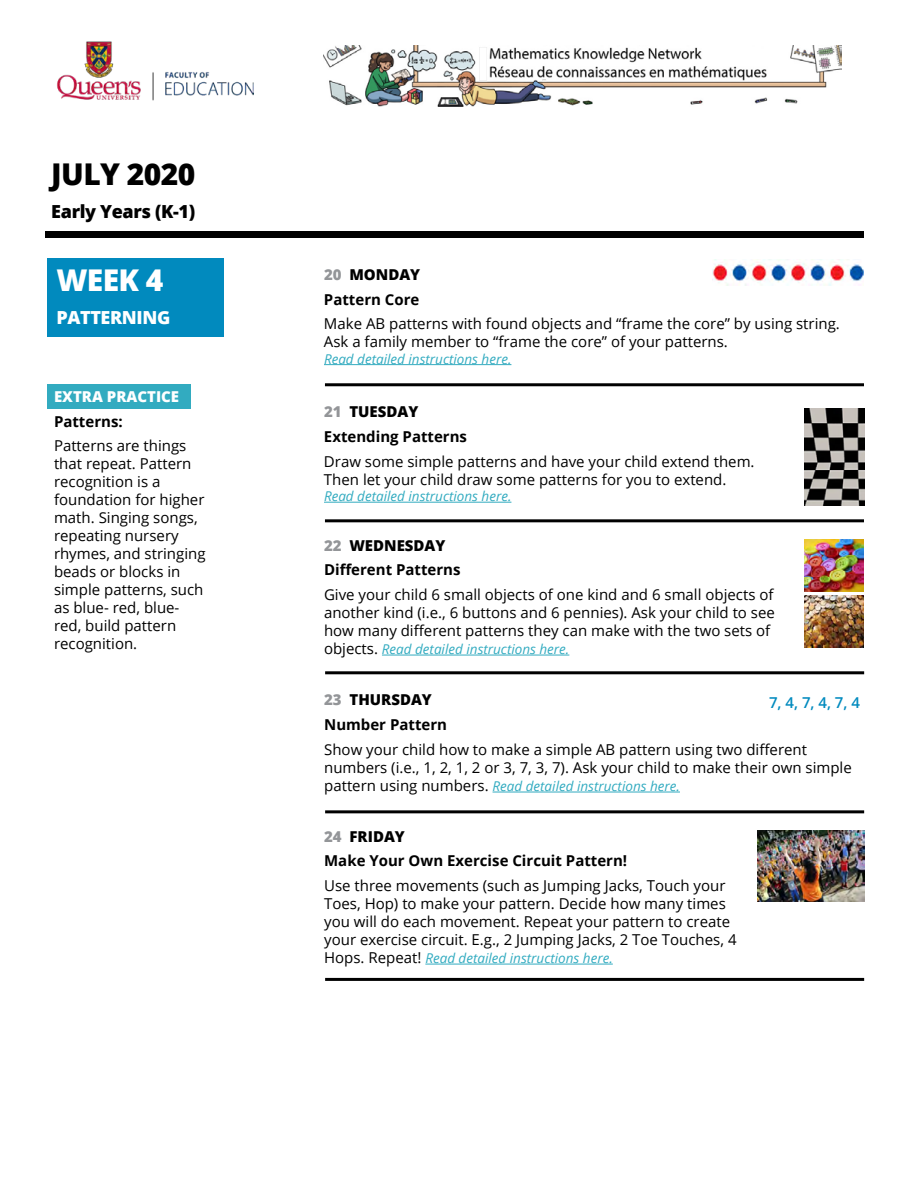
<style>
.page{position:relative;width:918px;height:1188px;background:#fff}
.page>*{position:absolute;margin:0;border:0;box-sizing:border-box;transform-origin:0 0}
.t1{font:800 30px "Open Sans";letter-spacing:-.02em;color:#000}
.t2{font:800 30px "Open Sans";color:#fff}
.t3{font:800 18px "Open Sans";letter-spacing:-.02em;color:#000}
.t4{font:800 18px "Open Sans";letter-spacing:-.02em;color:#fff}
.t5{font:15px/18px "Open Sans";color:#000}
.t6{font:700 15px/24.8px "Open Sans";color:#000}
.t7{font:800 15px "Open Sans";color:#fff}
.t8{font:600 15px "Open Sans";color:#018abe}
.t9{font:italic 13.5px "Open Sans";color:#32abc0}
.s1{font-weight:800;color:#939598}
.s2{font-weight:800}
.s3{font-style:normal;font-size:15px;color:#000}
</style>
<div class="page">
<img style="left:324px;top:46px;width:518px;height:60px">
<img style="left:57px;top:41px;width:196px;height:60px">
<div style="left:46px;top:231px;width:818px;height:6px;background:#000"></div>
<div style="left:47px;top:385px;width:143px;height:24px;background:#32abc0"></div>
<div style="left:47px;top:258px;width:177px;height:79px;background:#018abe"></div>
<hr style="left:324px;top:364px;width:187px;height:1px;background:#32abc0">
<hr style="left:325px;top:383px;width:539px;height:3px;background:#000">
<hr style="left:324px;top:502px;width:187px;height:1px;background:#32abc0">
<hr style="left:325px;top:519px;width:539px;height:3px;background:#000">
<hr style="left:382px;top:655px;width:187px;height:1px;background:#32abc0">
<hr style="left:325px;top:671px;width:539px;height:3px;background:#000">
<hr style="left:493px;top:792px;width:187px;height:1px;background:#32abc0">
<hr style="left:325px;top:810px;width:539px;height:3px;background:#000">
<hr style="left:425px;top:964px;width:188px;height:1px;background:#32abc0">
<img style="left:713px;top:260px;width:151px;height:26px">
<img style="left:805px;top:409px;width:59px;height:97px">
<img style="left:805px;top:539px;width:58px;height:53px">
<img style="left:757px;top:830px;width:107px;height:72px">
<img style="left:805px;top:596px;width:58px;height:51px">
<hr style="left:325px;top:978px;width:539px;height:3px;background:#000">
<h1 class="t1" style="left:51px;top:152px;width:145px">JULY 2020</h1>
<p class="t3" style="left:51px;top:198px;width:145px">Early Years (K-1)</p>
<h1 class="t2" style="left:56px;top:257px;width:109px">WEEK 4</h1>
<p class="t4" style="left:56px;top:303px;width:116px">PATTERNING</p>
<p class="t7" style="left:54px;top:385px;width:127px">EXTRA PRACTICE</p>
<p class="t6" style="left:54px;top:408px;width:70px">Patterns:</p>
<p class="t5" style="left:54px;top:437px;width:153px">Patterns are things that repeat. Pattern recognition is a foundation for higher math. Singing songs, repeating nursery rhymes, and stringing beads or blocks in simple patterns, such as blue- red, blue&shy;red, build pattern recognition.</p>
<p class="t6" style="left:324px;top:262px;width:98px"><span class="s1">20</span> <span class="s2">MONDAY<br></span>Pattern Core</p>
<p class="t5" style="left:324px;top:315px;width:517px">Make AB patterns with found objects and “frame the core” by using string.<br>Ask a family member to “frame the core” of your patterns.</p>
<p class="t9" style="left:324px;top:349px;width:189px">Read detailed instructions here.</p>
<p class="t6" style="left:324px;top:399px;width:145px"><span class="s1">21</span> <span class="s2">TUESDAY<br></span>Extending Patterns</p>
<p class="t5" style="left:324px;top:452px;width:432px">Draw some simple patterns and have your child extend them.<br>Then let your child draw some patterns for you to extend.</p>
<p class="t9" style="left:324px;top:487px;width:189px">Read detailed instructions here.</p>
<p class="t6" style="left:324px;top:532px;width:138px"><span class="s1">22</span> <span class="s2">WEDNESDAY<br></span>Different Patterns</p>
<p class="t5" style="left:324px;top:585px;width:452px;text-align:justify">Give your child 6 small objects of one kind and 6 small objects of another kind (i.e., 6 buttons and 6 pennies). Ask your child to see how many different patterns they can make with the two sets of</p>
<p class="t9" style="left:324px;top:640px;width:247px"><span class="s3">objects.</span> Read detailed instructions here.</p>
<p class="t6" style="left:324px;top:687px;width:124px"><span class="s1">23</span> <span class="s2">THURSDAY<br></span>Number Pattern</p>
<p class="t5" style="left:324px;top:740px;width:529px">Show your child how to make a simple AB pattern using two different numbers (i.e., 1, 2, 1, 2 or 3, 7, 3, 7). Ask your child to make their own simple</p>
<p class="t9" style="left:324px;top:777px;width:357px"><span class="s3">pattern using numbers.</span> Read detailed instructions here.</p>
<p class="t6" style="left:324px;top:823px;width:305px"><span class="s1">24</span> <span class="s2">FRIDAY<br></span>Make Your Own Exercise Circuit Pattern!</p>
<p class="t5" style="left:324px;top:876px;width:414px">Use three movements (such as Jumping Jacks, Touch your Toes, Hop) to make your pattern. Decide how many times you will do each movement. Repeat your pattern to create your exercise circuit. E.g., 2 Jumping Jacks, 2 Toe Touches, 4</p>
<p class="t9" style="left:324px;top:949px;width:290px"><span class="s3">Hops. Repeat!</span> Read detailed instructions here.</p>
<p class="t8" style="left:769px;top:692px;width:92px">7, 4, 7, 4, 7, 4</p>
</div>
